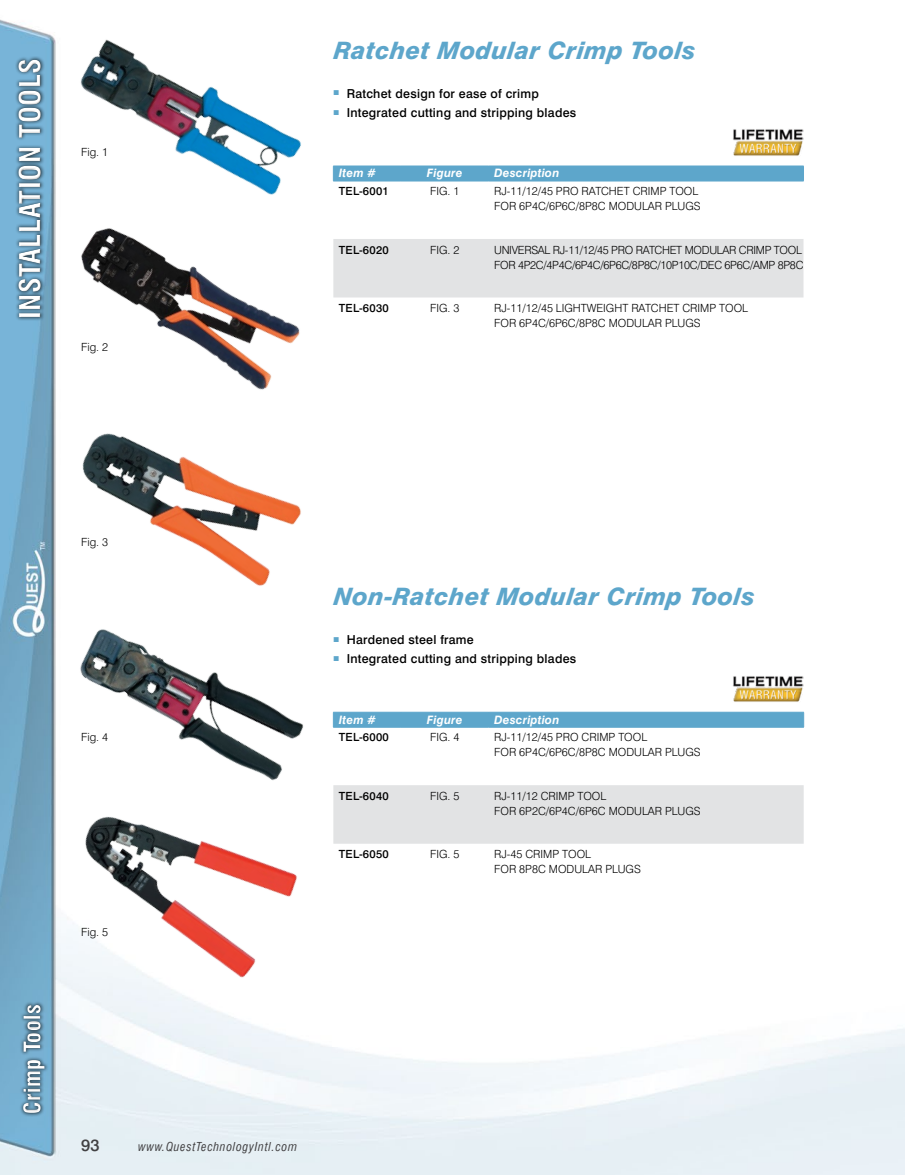
<style>
.page{position:relative;width:905px;height:1175px;background:#fff}
.page>*{position:absolute;margin:0;border:0;box-sizing:border-box;transform-origin:0 0}
.t1{font:700 condensed 28.5px "Swiss 721 BT";letter-spacing:.025em;color:#fff}
.t2{font:italic 800 24px "Swiss 721 BT";color:#5da6cb}
.t3{font:700 condensed 22.5px "Swiss 721 BT";letter-spacing:.025em;color:#fff}
.t4{font:500 16.5px "Swiss 721 BT";color:#414042}
.t5{font:500 12.3px "Swiss 721 BT";letter-spacing:.02em;color:#000}
.t6{font:italic condensed 12px "Swiss 721 BT";letter-spacing:.06em;color:#414042}
.t7{font:italic 700 11.7px "Swiss 721 BT";letter-spacing:.015em;color:#fff}
.t8{font:300 11.25px/15px "Swiss 721 BT";color:#000}
.t9{font:300 11.25px/15px "Swiss 721 BT";letter-spacing:-.025em;color:#000}
.t10{font:500 11.25px "Swiss 721 BT";letter-spacing:.025em;color:#000}
</style>
<div class="page">
<img style="left:0;top:19px;width:904px;height:1155px">
<div style="left:15px;top:56px;width:30px;height:265px;background:#000;opacity:.61"></div>
<div style="left:17px;top:58px;width:24px;height:261px;background:#fff;opacity:.75"></div>
<div style="left:19px;top:58px;width:24px;height:261px;background:#000;opacity:.75"></div>
<div style="left:19px;top:1000px;width:30px;height:116px;background:#000;opacity:.61"></div>
<div style="left:22px;top:1003px;width:23px;height:112px;background:#fff;opacity:.75"></div>
<div style="left:24px;top:1003px;width:23px;height:110px;background:#000;opacity:.52"></div>
<img style="left:732px;top:129px;width:71px;height:27px">
<div style="left:333px;top:239px;width:470px;height:58px;background:#e2e3e4"></div>
<div style="left:333px;top:166px;width:471px;height:15px;background:#5da6cb"></div>
<hr style="left:333px;top:181px;width:68px;height:1px;background:#5da6cb">
<hr style="left:401px;top:181px;width:87px;height:1px;background:#5da6cb">
<hr style="left:488px;top:181px;width:315px;height:1px;background:#5da6cb">
<img style="left:732px;top:675px;width:71px;height:27px">
<div style="left:333px;top:785px;width:470px;height:58px;background:#e2e3e4"></div>
<div style="left:333px;top:712px;width:471px;height:15px;background:#5da6cb"></div>
<hr style="left:333px;top:727px;width:68px;height:1px;background:#5da6cb">
<hr style="left:401px;top:727px;width:87px;height:1px;background:#5da6cb">
<hr style="left:488px;top:727px;width:315px;height:1px;background:#5da6cb">
<img style="left:62px;top:833px;width:255px;height:152px">
<img style="left:65px;top:19px;width:255px;height:226px">
<img style="left:62px;top:190px;width:250px;height:218px">
<img style="left:63px;top:379px;width:257px;height:190px">
<img style="left:60px;top:569px;width:266px;height:264px">
<h1 class="t1" style="left:13px;top:319px;width:262px;rotate:-90deg">INSTALLATION TOOLS</h1>
<p class="t8" style="left:81px;top:144px;width:29px">Fig. 1</p>
<p class="t8" style="left:81px;top:339px;width:29px">Fig. 2</p>
<h2 class="t2" style="left:333px;top:35px;width:366px">Ratchet Modular Crimp Tools</h2>
<p class="t5" style="left:333px;top:86px;width:207px"><sup>■</sup> Ratchet design for ease of crimp</p>
<p class="t5" style="left:333px;top:105px;width:244px"><sup>■</sup> Integrated cutting and stripping blades</p>
<p class="t7" style="left:339px;top:166px;width:39px">Item #</p>
<p class="t7" style="left:427px;top:166px;width:37px">Figure</p>
<p class="t7" style="left:494px;top:166px;width:67px">Description</p>
<p class="t10" style="left:339px;top:184px;width:52px">TEL-6001</p>
<p class="t8" style="left:430px;top:183px;width:31px">FIG. 1</p>
<p class="t8" style="left:494px;top:183px;width:208px">RJ-11/12/45 PRO RATCHET CRIMP TOOL<br>FOR 6P4C/6P6C/8P8C MODULAR PLUGS</p>
<p class="t10" style="left:339px;top:243px;width:52px">TEL-6020</p>
<p class="t8" style="left:430px;top:242px;width:31px">FIG. 2</p>
<p class="t9" style="left:494px;top:242px;width:311px">UNIVERSAL RJ-11/12/45 PRO RATCHET MODULAR CRIMP TOOL<br>FOR 4P2C/4P4C/6P4C/6P6C/8P8C/10P10C/DEC 6P6C/AMP 8P8C</p>
<p class="t10" style="left:339px;top:301px;width:52px">TEL-6030</p>
<p class="t8" style="left:430px;top:300px;width:31px">FIG. 3</p>
<p class="t8" style="left:494px;top:300px;width:255px">RJ-11/12/45 LIGHTWEIGHT RATCHET CRIMP TOOL<br>FOR 6P4C/6P6C/8P8C MODULAR PLUGS</p>
<h3 class="t3" style="left:19px;top:1114px;width:112px;rotate:-90deg">Crimp Tools</h3>
<p class="t8" style="left:81px;top:534px;width:29px">Fig. 3</p>
<p class="t8" style="left:81px;top:729px;width:29px">Fig. 4</p>
<p class="t8" style="left:81px;top:924px;width:29px">Fig. 5</p>
<h2 class="t2" style="left:333px;top:581px;width:426px">Non-Ratchet Modular Crimp Tools</h2>
<p class="t5" style="left:333px;top:632px;width:142px"><sup>■</sup> Hardened steel frame</p>
<p class="t5" style="left:333px;top:651px;width:244px"><sup>■</sup> Integrated cutting and stripping blades</p>
<p class="t7" style="left:339px;top:712px;width:39px">Item #</p>
<p class="t7" style="left:427px;top:712px;width:37px">Figure</p>
<p class="t7" style="left:494px;top:712px;width:67px">Description</p>
<p class="t10" style="left:339px;top:730px;width:52px">TEL-6000</p>
<p class="t8" style="left:430px;top:729px;width:31px">FIG. 4</p>
<p class="t8" style="left:494px;top:729px;width:208px">RJ-11/12/45 PRO CRIMP TOOL<br>FOR 6P4C/6P6C/8P8C MODULAR PLUGS</p>
<p class="t10" style="left:339px;top:789px;width:52px">TEL-6040</p>
<p class="t8" style="left:430px;top:788px;width:31px">FIG. 5</p>
<p class="t8" style="left:494px;top:788px;width:208px">RJ-11/12 CRIMP TOOL<br>FOR 6P2C/6P4C/6P6C MODULAR PLUGS</p>
<p class="t10" style="left:339px;top:847px;width:52px">TEL-6050</p>
<p class="t8" style="left:430px;top:846px;width:31px">FIG. 5</p>
<p class="t8" style="left:494px;top:846px;width:148px">RJ-45 CRIMP TOOL<br>FOR 8P8C MODULAR PLUGS</p>
<h3 class="t4" style="left:81px;top:1135px;width:20px">93</h3>
<p class="t6" style="left:138px;top:1139px;width:160px">www.QuestTechnologyIntl.com</p>
</div>
